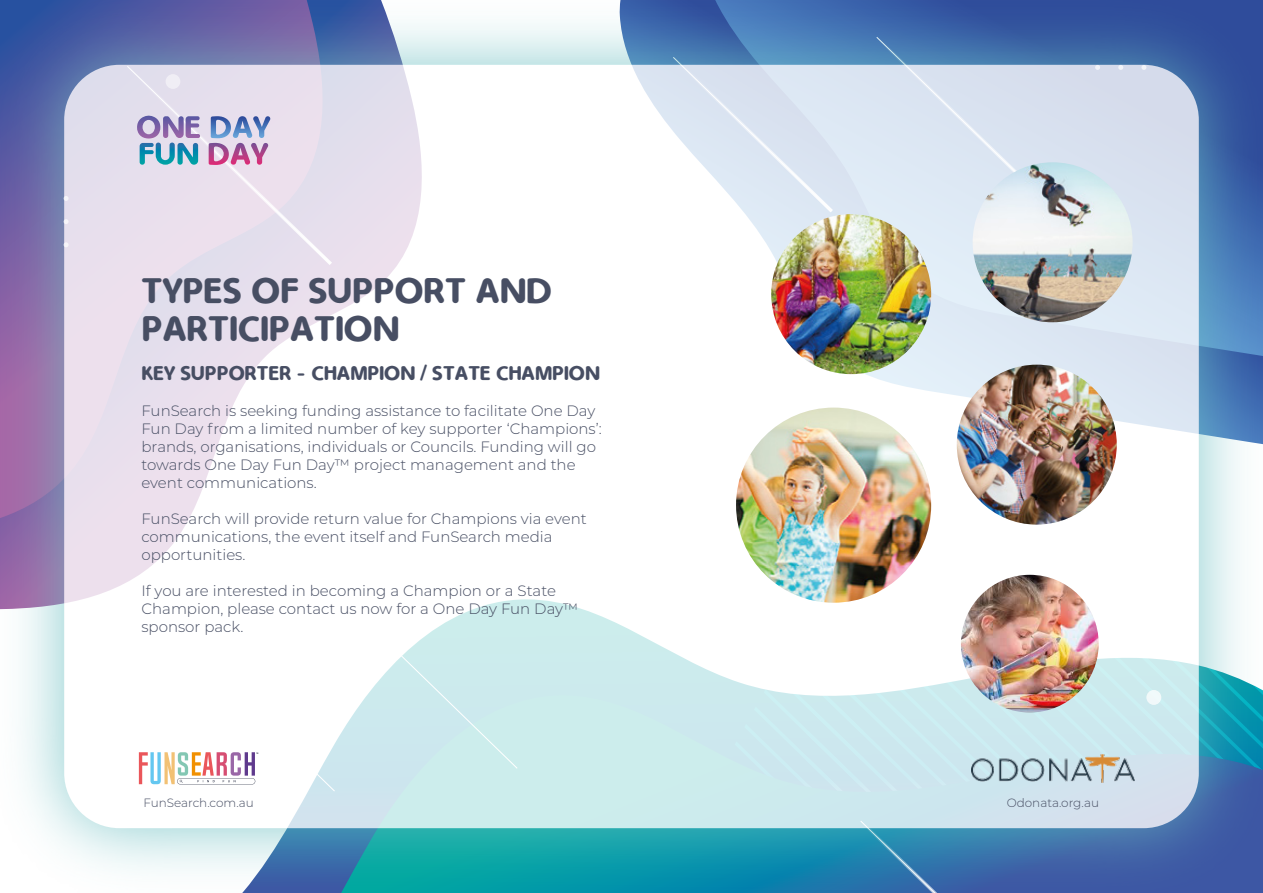
<style>
.page{position:relative;width:1263px;height:893px;background:#fff}
.page>*{position:absolute;margin:0;border:0;box-sizing:border-box;transform-origin:0 0}
.t1{font:37.5px/37.5px "Simply Rounded";color:#474e63}
.t2{font:21px "Simply Rounded";color:#474e63}
.t3{font:300 15px/18px "Montserrat";color:#474e63}
.t4{font:300 12px "Montserrat";color:#474e63}
.t5{font:700 1.95px "Chosence";color:#383d50}
</style>
<div class="page">
<img style="left:0;top:0;width:1263px;height:893px">
<div style="left:166px;top:74px;width:14px;height:15px;background:#f0eef5;border-radius:50%"></div>
<div style="left:80px;top:682px;width:31px;height:31px;background:#fff;border-radius:50%"></div>
<div style="left:1146px;top:690px;width:15px;height:15px;background:#f1f9fa;border-radius:50%"></div>
<img style="left:973px;top:162px;width:159px;height:160px;border-radius:80px">
<h1 class="t1" style="left:141px;top:273px;width:412px">TYPES OF SUPPORT AND<br>PARTICIPATION</h1>
<h2 class="t2" style="left:141px;top:362px;width:460px">KEY SUPPORTER - CHAMPION / STATE CHAMPION</h2>
<p class="t3" style="left:141px;top:401px;width:462px">FunSearch is seeking funding assistance to facilitate One Day Fun Day from a limited number of key supporter ‘Champions’: brands, organisations, individuals or Councils. Funding will go towards One Day Fun Day™ project management and the event communications.</p>
<p class="t3" style="left:141px;top:509px;width:447px">FunSearch will provide return value for Champions via event communications, the event itself and FunSearch media opportunities.</p>
<p class="t3" style="left:141px;top:581px;width:438px">If you are interested in becoming a Champion or a State<br>Champion, please contact us now for a One Day Fun Day™ sponsor pack.</p>
<p class="t5" style="left:257px;top:752px;width:3px">TM</p>
<p class="t4" style="left:143px;top:795px;width:112px">FunSearch.com.au</p>
<p class="t4" style="left:1007px;top:795px;width:94px">Odonata.org.au</p>
</div>
